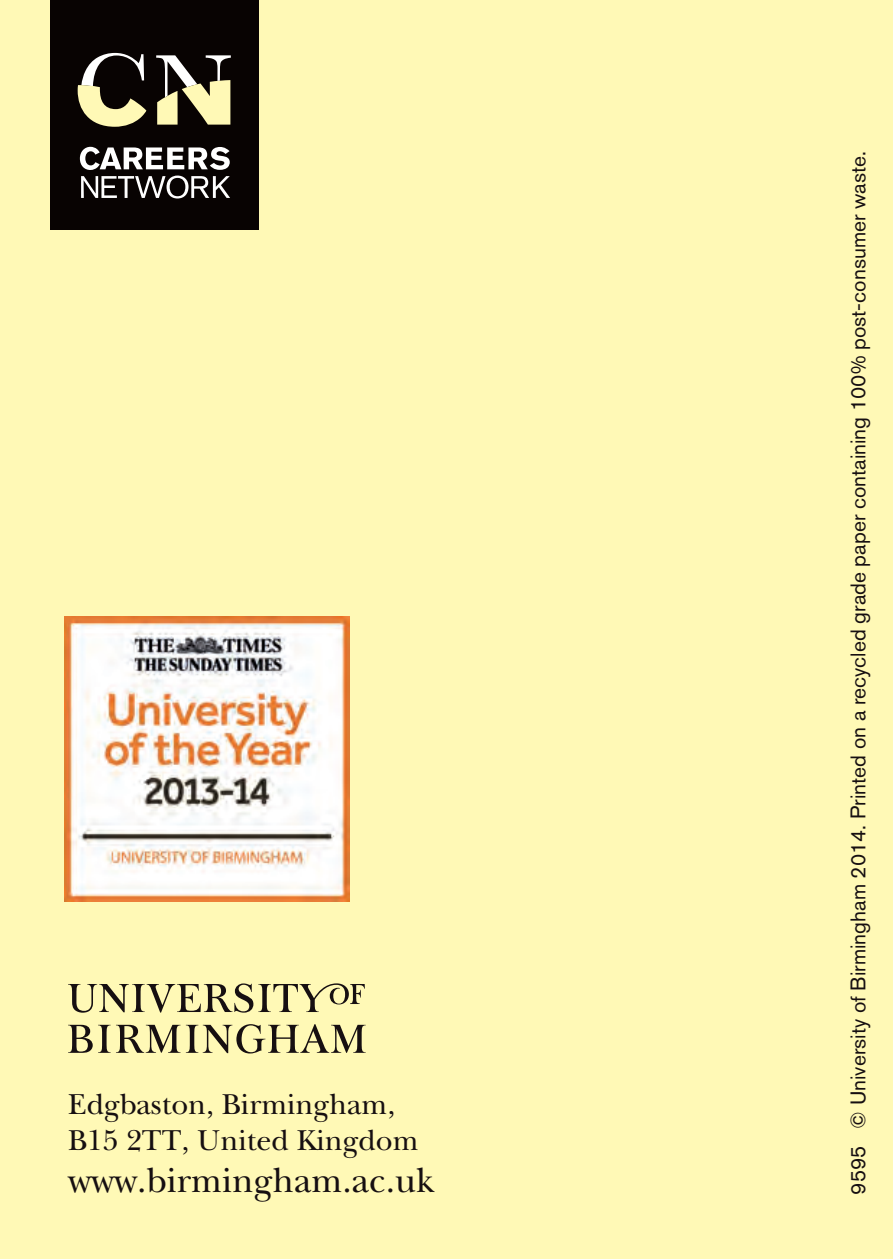
<style>
.page{position:relative;width:893px;height:1259px;background:#fff9b6}
.page>*{position:absolute;margin:0;border:0;box-sizing:border-box;transform-origin:0 0}
.t1{font:36px "New Baskerville LT";color:#160f11}
.t2{font:30px "New Baskerville LT";color:#160f11}
.t3{font:21px "Akzidenz Grotesk BQ";color:#160f11}
</style>
<div class="page">
<svg style="left:68px;top:983px;width:297px;height:29px"></svg>
<svg style="left:68px;top:1024px;width:298px;height:29px"></svg>
<div style="left:53px;top:0;width:206px;height:230px;background:#080302"></div>
<svg style="left:78px;top:53px;width:68px;height:74px"></svg>
<svg style="left:156px;top:55px;width:75px;height:70px"></svg>
<svg style="left:80px;top:147px;width:150px;height:51px"></svg>
<img style="left:65px;top:616px;width:285px;height:285px">
<p class="t2" style="left:68px;top:1086px;width:329px">Edgbaston, Birmingham,</p>
<p class="t2" style="left:68px;top:1122px;width:352px">B15 2TT, United Kingdom</p>
<p class="t1" style="left:68px;top:1159px;width:368px">www.birmingham.ac.uk</p>
<p class="t3" style="left:846px;top:1194px;width:1045px;rotate:-90deg">9595 © University of Birmingham 2014. Printed on a recycled grade paper containing 100% post-consumer waste.</p>
</div>
